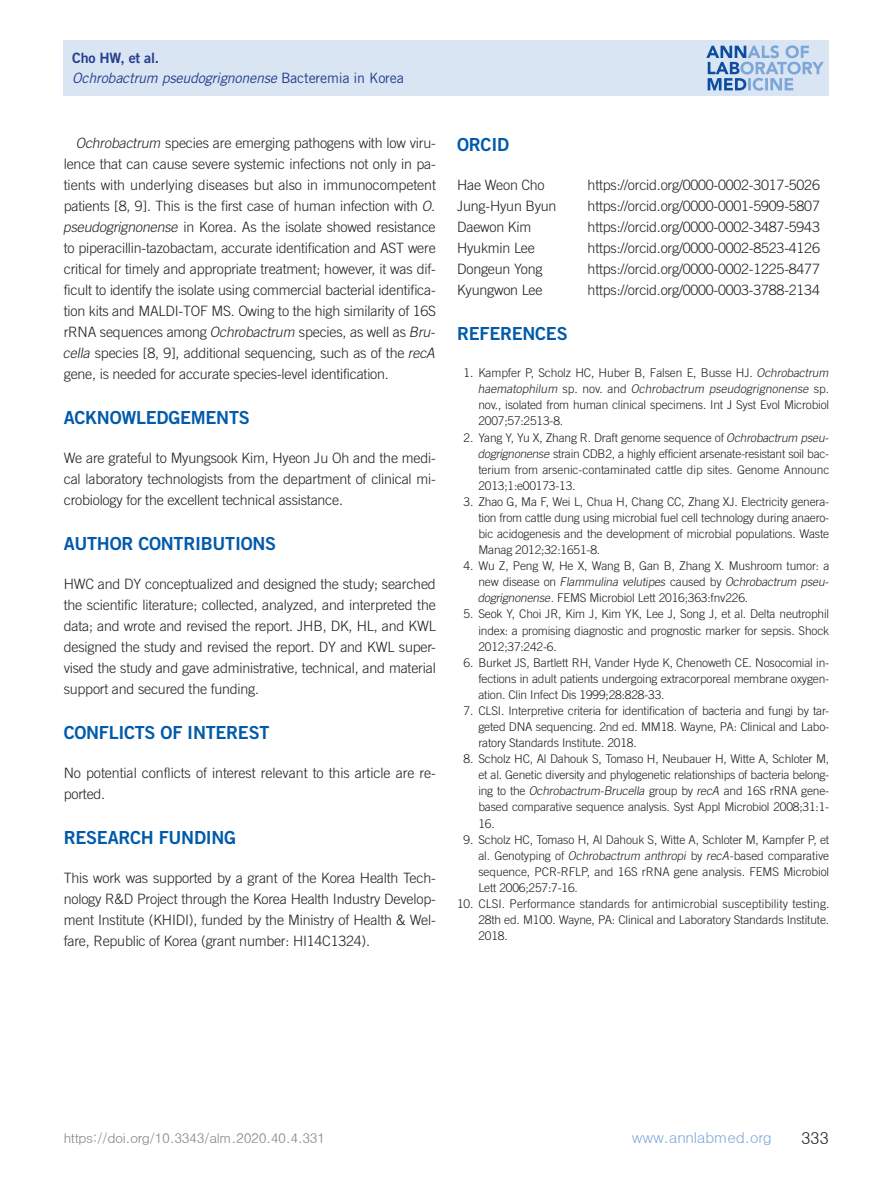
<style>
.page{position:relative;width:893px;height:1191px;background:#fff}
.page>*{position:absolute;margin:0;border:0;box-sizing:border-box;transform-origin:0 0}
.본문대제목{font:18px "Trade Gothic LT Std Bd 2";letter-spacing:-.015em;color:#015aaa}
.URL{font:16.5px "Dotum";color:#231f20}
.URL-2{font:15px "Dotum";letter-spacing:-.02em;color:#7ca7d8}
.본문{font:300 14.25px/21px "Trade Gothic LT Std";letter-spacing:-.015em;color:#231f20;text-align:justify}
.하시라제목{font:italic 14.25px "Trade Gothic LT Std";letter-spacing:-.015em;color:#253f8e}
.하시라이름{font:14.25px "Trade Gothic LT Std Bd 2";letter-spacing:-.015em;color:#253f8e}
.t1{font:13.5px "Dotum";letter-spacing:-.03em;color:#808285}
.참고문헌_1{font:300 12px/16px "Trade Gothic LT Std";letter-spacing:-.015em;color:#231f20;text-align:justify}
.참고문헌_2{font:300 12px/16px "Trade Gothic LT Std";letter-spacing:-.015em;color:#231f20;text-align:justify}
.s1{font-style:normal}
.s2{font-style:italic}
</style>
<div class="page">
<div style="left:64px;top:40px;width:765px;height:56px;background:#dae5f4"></div>
<svg style="left:706px;top:45px;width:118px;height:46px"></svg>
<p class="하시라이름" style="left:72px;top:49px;width:89px">Cho HW, et al.</p>
<p class="하시라제목" style="left:72px;top:69px;width:333px">Ochrobactrum pseudogrignonense <span class="s1">Bacteremia in Korea</span></p>
<p class="본문" style="left:63px;top:132px;width:376px;text-align:left;text-indent:13px"><span class="s2">Ochrobactrum</span> species are emerging pathogens with low viru&shy;lence that can cause severe systemic infections not only in pa&shy;tients with underlying diseases but also in immunocompetent patients [8, 9]. This is the first case of human infection with <span class="s2">O. pseudogrignonense</span> in Korea. As the isolate showed resistance to piperacillin-tazobactam, accurate identification and AST were critical for timely and appropriate treatment; however, it was dif&shy;ficult to identify the isolate using commercial bacterial identifica&shy;tion kits and MALDI-TOF MS. Owing to the high similarity of 16S rRNA sequences among <span class="s2">Ochrobactrum</span> species, as well as <span class="s2">Bru&shy;cella</span> species [8, 9], additional sequencing, such as of the <span class="s2">recA </span>gene, is needed for accurate species-level identification.</p>
<p class="본문대제목" style="left:64px;top:406px;width:187px">ACKNOWLEDGEMENTS</p>
<p class="본문" style="left:64px;top:447px;width:374px">We are grateful to Myungsook Kim, Hyeon Ju Oh and the medi&shy;cal laboratory technologists from the department of clinical mi&shy;crobiology for the excellent technical assistance.</p>
<p class="본문대제목" style="left:64px;top:532px;width:214px">AUTHOR CONTRIBUTIONS</p>
<p class="본문" style="left:64px;top:573px;width:374px">HWC and DY conceptualized and designed the study; searched the scientific literature; collected, analyzed, and interpreted the data; and wrote and revised the report. JHB, DK, HL, and KWL designed the study and revised the report. DY and KWL super&shy;vised the study and gave administrative, technical, and material support and secured the funding.</p>
<p class="본문대제목" style="left:64px;top:721px;width:207px">CONFLICTS OF INTEREST</p>
<p class="본문" style="left:64px;top:762px;width:374px">No potential conflicts of interest relevant to this article are re&shy;ported.</p>
<p class="본문대제목" style="left:64px;top:826px;width:174px">RESEARCH FUNDING</p>
<p class="본문" style="left:64px;top:867px;width:374px">This work was supported by a grant of the Korea Health Tech&shy;nology R&amp;D Project through the Korea Health Industry Develop&shy;ment Institute (KHIDI), funded by the Ministry of Health &amp; Wel&shy;fare, Republic of Korea (grant number: HI14C1324).</p>
<p class="본문대제목" style="left:457px;top:133px;width:53px">ORCID</p>
<p class="본문" style="left:457px;top:174px;width:89px">Hae Weon Cho</p>
<p class="본문" style="left:588px;top:174px;width:234px">https://orcid.org/0000-0002-3017-5026</p>
<p class="본문" style="left:457px;top:195px;width:101px">Jung-Hyun Byun</p>
<p class="본문" style="left:588px;top:195px;width:234px">https://orcid.org/0000-0001-5909-5807</p>
<p class="본문" style="left:457px;top:216px;width:76px">Daewon Kim</p>
<p class="본문" style="left:588px;top:216px;width:234px">https://orcid.org/0000-0002-3487-5943</p>
<p class="본문" style="left:457px;top:237px;width:79px">Hyukmin Lee</p>
<p class="본문" style="left:588px;top:237px;width:234px">https://orcid.org/0000-0002-8523-4126</p>
<p class="본문" style="left:457px;top:258px;width:87px">Dongeun Yong</p>
<p class="본문" style="left:588px;top:258px;width:234px">https://orcid.org/0000-0002-1225-8477</p>
<p class="본문" style="left:457px;top:279px;width:87px">Kyungwon Lee</p>
<p class="본문" style="left:588px;top:279px;width:234px">https://orcid.org/0000-0003-3788-2134</p>
<p class="본문대제목" style="left:457px;top:322px;width:112px">REFERENCES</p>
<p class="참고문헌_1" style="left:478px;top:365px;width:355px;text-align:left;text-indent:-14px">1. Kampfer P, Scholz HC, Huber B, Falsen E, Busse HJ. <span class="s2">Ochrobactrum haematophilum</span> s p . n ov. a n d <span class="s2">Ochrobactrum pseudogrignonense</span> s p . nov., isolated from human clinical specimens. Int J Syst Evol Microbiol 2007;57:2513-8.</p>
<p class="참고문헌_1" style="left:478px;top:429px;width:355px;text-align:left;text-indent:-14px">2. Yang Y, Yu X, Zhang R. Draft genome sequence of <span class="s2">Ochrobactrum pseu&shy;dogrignonense</span> strain CDB2, a highly efficient arsenate-resistant soil bac&shy;terium from arsenic-contaminated cattle dip sites. Genome Announc 2013;1:e00173-13.</p>
<p class="참고문헌_1" style="left:478px;top:493px;width:352px;text-indent:-15px">3. Zhao G, Ma F, Wei L, Chua H, Chang CC, Zhang XJ. Electricity genera&shy;tion from cattle dung using microbial fuel cell technology during anaero&shy;bic acidogenesis and the development of microbial populations. Waste Manag 2012;32:1651-8.</p>
<p class="참고문헌_1" style="left:478px;top:558px;width:355px;text-align:left;text-indent:-14px">4. Wu Z, Peng W, He X, Wang B, Gan B, Zhang X. Mushroom tumor: a n ew d i s ea s e o n <span class="s2">Flammulina velutipes</span> ca u s e d by <span class="s2">Ochrobactrum pseu&shy;dogrignonense</span>. FEMS Microbiol Lett 2016;363:fnv226.</p>
<p class="참고문헌_1" style="left:478px;top:606px;width:352px;text-indent:-15px">5. Seok Y, Choi JR, Kim J, Kim YK, Lee J, Song J, et al. Delta neutrophil index: a promising diagnostic and prognostic marker for sepsis. Shock 2012;37:242-6.</p>
<p class="참고문헌_1" style="left:478px;top:654px;width:352px;text-indent:-15px">6. Burket JS, Bartlett RH, Vander Hyde K, Chenoweth CE. Nosocomial in&shy;fections in adult patients undergoing extracorporeal membrane oxygen&shy;ation. Clin Infect Dis 1999;28:828-33.</p>
<p class="참고문헌_1" style="left:478px;top:702px;width:352px;text-indent:-15px">7. CLSI. Interpretive criteria for identification of bacteria and fungi by tar&shy;geted DNA sequencing. 2nd ed. MM18. Wayne, PA: Clinical and Labo&shy;ratory Standards Institute. 2018.</p>
<p class="참고문헌_1" style="left:478px;top:750px;width:352px;text-indent:-15px">8. Scholz HC, Al Dahouk S, Tomaso H, Neubauer H, Witte A, Schloter M, et al. Genetic diversity and phylogenetic relationships of bacteria belong&shy;i n g to t h e <span class="s2">Ochrobactrum-Brucella</span> g ro u p by <span class="s2">recA</span> a n d 1 6S r R N A ge n e&shy;based comparative sequence analysis. Syst Appl Microbiol 2008;31:1- 16.</p>
<p class="참고문헌_1" style="left:478px;top:831px;width:352px;text-indent:-15px">9. Scholz HC, Tomaso H, Al Dahouk S, Witte A, Schloter M, Kampfer P, et al. Genotyping of <span class="s2">Ochrobactrum anthropi</span> by <span class="s2">recA</span>-based comparative sequence, PCR-RFLP, and 16S rRNA gene analysis. FEMS Microbiol Lett 2006;257:7-16.</p>
<p class="참고문헌_2" style="left:478px;top:895px;width:352px;text-indent:-21px">10. CLSI. Performance standards for antimicrobial susceptibility testing.<br>28th ed. M100. Wayne, PA: Clinical and Laboratory Standards Institute.<br>2018.</p>
<p class="t1" style="left:64px;top:1131px;width:263px">https://doi.org/10.3343/alm.2020.40.4.331</p>
<p class="URL-2" style="left:632px;top:1130px;width:142px">www.annlabmed.org</p>
<p class="URL" style="left:801px;top:1129px;width:30px">333</p>
</div>
